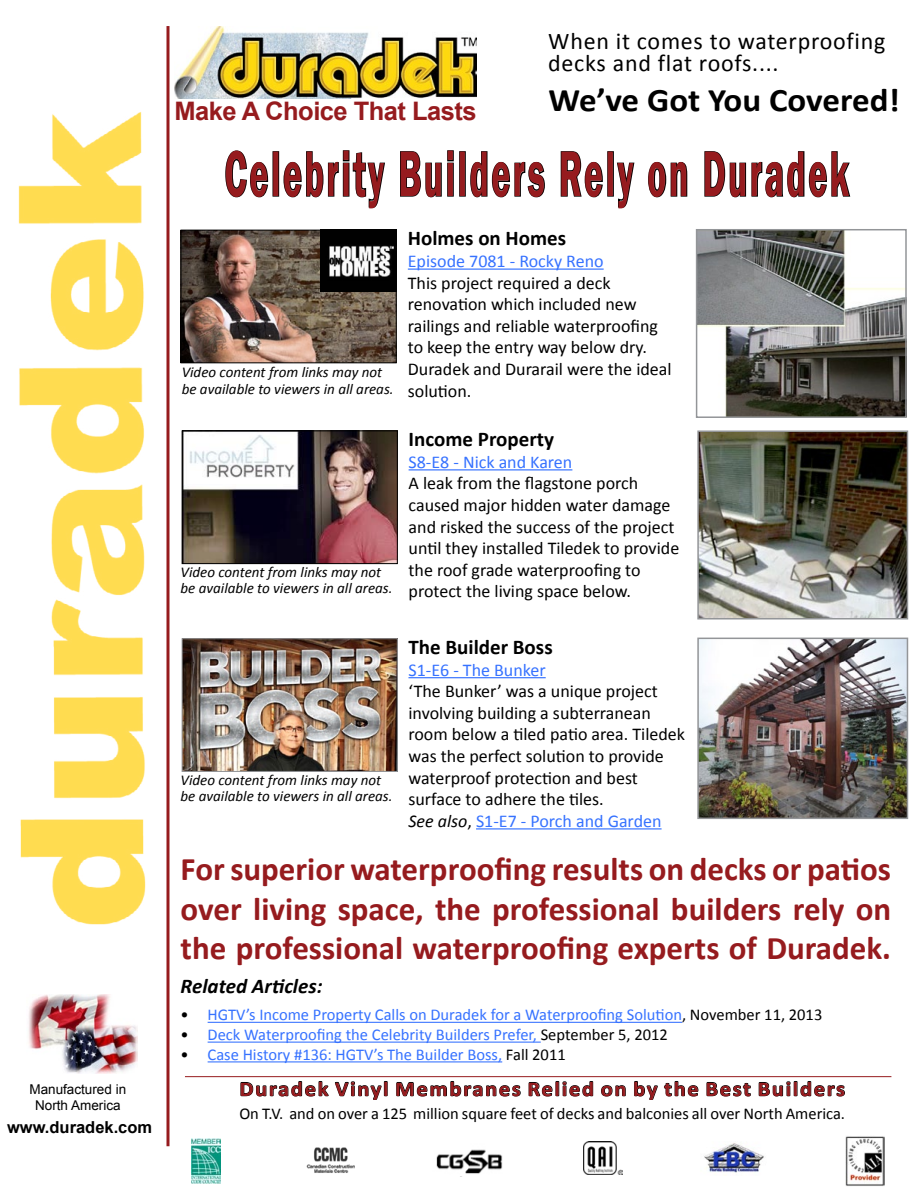
<style>
.page{position:relative;width:918px;height:1188px;background:#fff}
.page>*{position:absolute;margin:0;border:0;box-sizing:border-box;transform-origin:0 0}
.t1{font:600 66px "Franklin Gothic";letter-spacing:.075em;color:#961b1e;scale:.54 1}
.t2{font:700 33px/39.6px "Calibri";color:#961b1e;text-align:justify}
.t3{font:700 33px "Calibri";color:#000;scale:1.06 1}
.t4{font:700 25.5px "Arial";letter-spacing:-.02em;color:#961b1e}
.t5{font:24px/22.5px "Calibri";letter-spacing:.03em;color:#000}
.t6{font:700 21px "Calibri";letter-spacing:.075em;color:#961b1e;scale:1.07 1}
.t7{font:700 21px "Calibri";color:#000}
.t8{font:italic 700 21px "Calibri";color:#000}
.t9{font:18px/21.6px "Calibri";color:#000}
.t10{font:18px "Calibri";color:#3672ff}
.t11{font:16.5px "Calibri";color:#3672ff}
.t12{font:16.5px "Calibri";color:#000}
.t13{font:700 16.5px "Arial";color:#000}
.t14{font:italic 15px/16.5px "Calibri";color:#000}
.t15{font:13.5px/16.2px "Arial";color:#000;text-align:center}
.s1{font-style:italic}
.s2{color:#3672ff}
.s3{color:#000}
</style>
<div class="page">
<img style="left:18px;top:112px;width:128px;height:813px">
<hr style="left:166px;top:26px;width:3px;height:1120px;background:#961b1e">
<img style="left:174px;top:26px;width:303px;height:73px">
<svg style="left:225px;top:150px;width:44px;height:48px"></svg>
<div style="left:273px;top:151px;width:6px;height:46px;border:2px solid #000"></div>
<svg style="left:283px;top:150px;width:102px;height:58px"></svg>
<svg style="left:400px;top:150px;width:54px;height:48px"></svg>
<div style="left:459px;top:151px;width:7px;height:46px;border:2px solid #000"></div>
<svg style="left:470px;top:151px;width:75px;height:47px"></svg>
<svg style="left:560px;top:151px;width:43px;height:47px"></svg>
<div style="left:607px;top:151px;width:7px;height:46px;border:2px solid #000"></div>
<svg style="left:617px;top:162px;width:18px;height:46px"></svg>
<svg style="left:648px;top:161px;width:40px;height:37px"></svg>
<svg style="left:704px;top:151px;width:147px;height:47px"></svg>
<img style="left:29px;top:994px;width:108px;height:79px">
<img style="left:306px;top:1147px;width:49px;height:26px">
<img style="left:583px;top:1142px;width:40px;height:33px">
<img style="left:845px;top:1136px;width:39px;height:50px">
<img style="left:192px;top:1138px;width:28px;height:46px">
<img style="left:436px;top:1149px;width:67px;height:28px">
<img style="left:704px;top:1143px;width:60px;height:30px">
<svg style="left:240px;top:1081px;width:89px;height:16px"></svg>
<svg style="left:335px;top:1081px;width:53px;height:19px"></svg>
<svg style="left:396px;top:1081px;width:125px;height:16px"></svg>
<svg style="left:528px;top:1081px;width:65px;height:16px"></svg>
<svg style="left:601px;top:1085px;width:25px;height:12px"></svg>
<svg style="left:634px;top:1081px;width:24px;height:19px"></svg>
<svg style="left:664px;top:1081px;width:35px;height:16px"></svg>
<svg style="left:706px;top:1082px;width:45px;height:15px"></svg>
<svg style="left:758px;top:1081px;width:87px;height:16px"></svg>
<hr style="left:185px;top:1076px;width:706px;height:1px;background:#961b1e">
<hr style="left:208px;top:1022px;width:474px;height:1px;background:#3672ff">
<hr style="left:208px;top:1042px;width:333px;height:1px;background:#3672ff">
<hr style="left:208px;top:1061px;width:294px;height:1px;background:#3672ff">
<img style="left:184px;top:432px;width:212px;height:130px">
<div style="left:182px;top:430px;width:216px;height:134px;border:1px solid #000"></div>
<img style="left:184px;top:640px;width:212px;height:130px">
<div style="left:182px;top:638px;width:216px;height:134px;border:1px solid #939598"></div>
<img style="left:183px;top:232px;width:212px;height:129px">
<div style="left:181px;top:230px;width:216px;height:133px;border:1px solid #000"></div>
<hr style="left:408px;top:269px;width:196px;height:1px;background:#3672ff">
<hr style="left:409px;top:469px;width:163px;height:1px;background:#3672ff">
<hr style="left:408px;top:677px;width:138px;height:1px;background:#3672ff">
<hr style="left:476px;top:828px;width:186px;height:2px;background:#3672ff">
<img style="left:699px;top:232px;width:205px;height:183px">
<div style="left:696px;top:229px;width:211px;height:189px;border:2px solid #939598"></div>
<img style="left:700px;top:433px;width:205px;height:184px">
<div style="left:697px;top:430px;width:211px;height:190px;border:2px solid #939598"></div>
<img style="left:700px;top:641px;width:205px;height:175px">
<div style="left:697px;top:638px;width:211px;height:181px;border:2px solid #939598"></div>
<img style="left:320px;top:230px;width:77px;height:61px">
<h3 class="t5" style="left:548px;top:30px;width:339px">When it comes to waterproofing decks and flat roofs....</h3>
<h2 class="t3" style="left:549px;top:79px;width:333px">We’ve Got You Covered!</h2>
<h3 class="t4" style="left:174px;top:94px;width:304px">Make A Choice That Lasts</h3>
<h1 class="t1" style="left:225px;top:133px;width:1158px">Celebrity Builders Rely on Duradek</h1>
<p class="t14" style="left:182px;top:364px;width:213px">Video content from links may not be available to viewers in all areas.</p>
<p class="t14" style="left:181px;top:563px;width:213px">Video content from links may not be available to viewers in all areas.</p>
<p class="t14" style="left:181px;top:771px;width:213px">Video content from links may not be available to viewers in all areas.</p>
<p class="t7" style="left:408px;top:225px;width:160px">Holmes on Homes</p>
<p class="t10" style="left:408px;top:250px;width:197px">Episode 7081 - Rocky Reno</p>
<p class="t9" style="left:408px;top:272px;width:265px">This project required a deck renovation which included new railings and reliable waterproofing to keep the entry way below dry.<br>Duradek and Durarail were the ideal solution.</p>
<p class="t7" style="left:409px;top:426px;width:147px">Income Property</p>
<p class="t10" style="left:409px;top:450px;width:165px">S8-E8 - Nick and Karen</p>
<p class="t9" style="left:409px;top:473px;width:272px">A leak from the flagstone porch caused major hidden water damage and risked the success of the project until they installed Tiledek to provide the roof grade waterproofing to protect the living space below.</p>
<p class="t7" style="left:408px;top:634px;width:146px">The Builder Boss</p>
<p class="t10" style="left:408px;top:658px;width:139px">S1-E6 - The Bunker</p>
<p class="t9" style="left:408px;top:681px;width:278px">‘The Bunker’ was a unique project involving building a subterranean room below a tiled patio area. Tiledek was the perfect solution to provide waterproof protection and best surface to adhere the tiles.<br><span class="s1">See also</span>, <span class="s2">S1-E7 - Porch and Garden</span></p>
<h2 class="t2" style="left:181px;top:849px;width:712px">For superior waterproofing results on decks or patios over living space, the professional builders rely on the professional waterproofing experts of Duradek.</h2>
<p class="t8" style="left:181px;top:973px;width:143px">Related Articles:</p>
<p class="t11" style="left:181px;top:1005px;width:643px"><span class="s3">•</span> HGTV’s Income Property Calls on Duradek for a Waterproofing Solution<span class="s3">, November 11, 2013</span></p>
<p class="t11" style="left:181px;top:1024px;width:489px"><span class="s3">•</span> Deck Waterproofing the Celebrity Builders Prefer, <span class="s3">September 5, 2012</span></p>
<p class="t11" style="left:181px;top:1044px;width:387px"><span class="s3">•</span> Case History #136: HGTV’s The Builder Boss, <span class="s3">Fall 2011</span></p>
<p class="t15" style="left:29px;top:1081px;width:98px">Manufactured in<br>North America</p>
<p class="t6" style="left:239px;top:1075px;width:568px">Duradek Vinyl Membranes Relied on by the Best Builders</p>
<p class="t12" style="left:239px;top:1103px;width:607px">On T.V. and on over a 125 million square feet of decks and balconies all over North America.</p>
<p class="t13" style="left:7px;top:1116px;width:147px">www.duradek.com</p>
</div>
